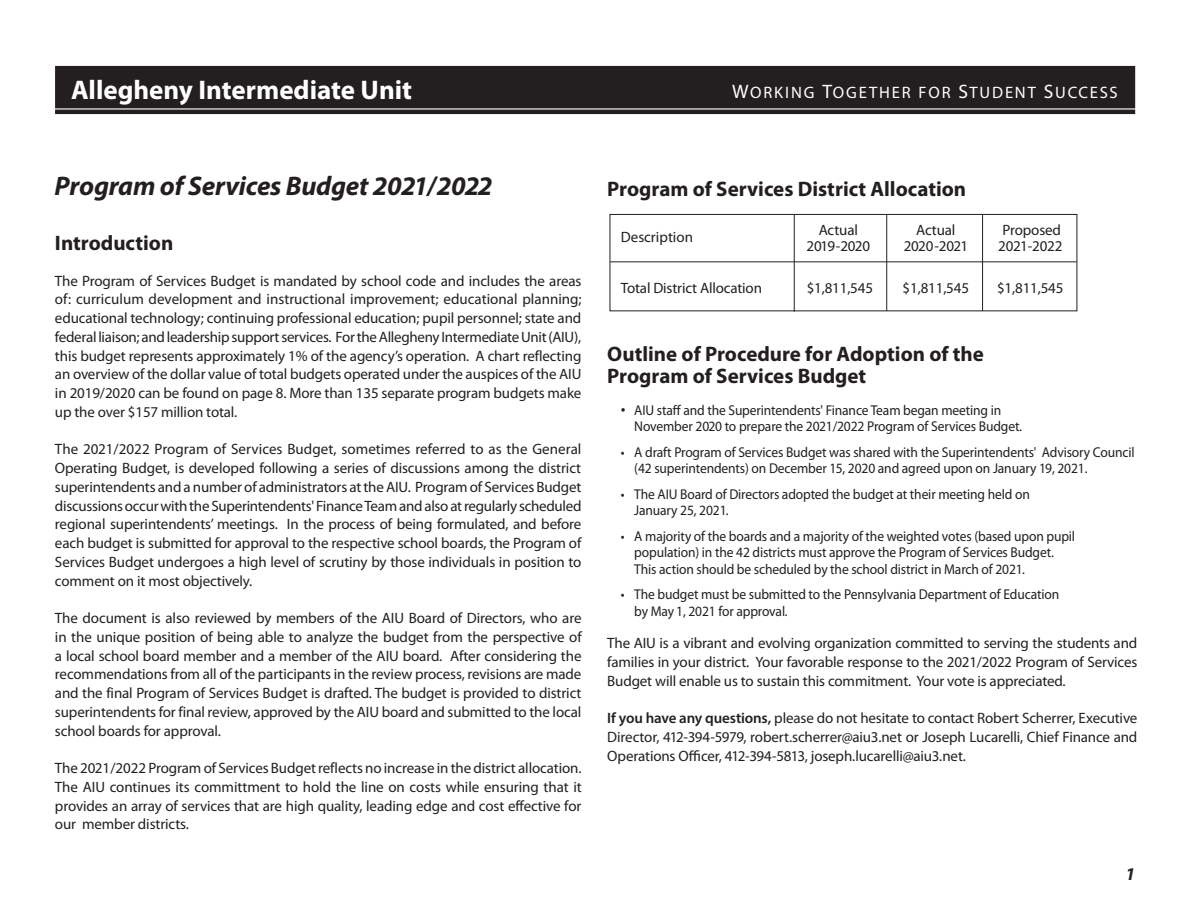
<style>
.page{position:relative;width:1188px;height:918px;background:#fff}
.page>*{position:absolute;margin:0;border:0;box-sizing:border-box;transform-origin:0 0}
.t1{font:italic 700 27px "Myriad Pro";letter-spacing:-.01em;color:#231f20}
.t2{font:700 27px "Myriad Pro";color:#fff}
.t3{font:700 21px/22.5px "Myriad Pro";color:#231f20}
.t4{font:italic 700 18px "Myriad Pro";color:#231f20}
.t5{font:16.65px "Myriad Pro Regular SC850";letter-spacing:.115em;color:#fff}
.t6{font:15px/18.8px "Myriad Pro";letter-spacing:-.01em;color:#231f20;text-align:justify}
.t7{font:15px "Myriad Pro";letter-spacing:-.03em;color:#231f20}
.Body_Bullet{font:14.25px/16.5px "Myriad Pro";letter-spacing:-.01em;color:#231f20;scale:.95 1}
.s1{font-size:19.5px}
.s2{font-family:"Arial"}
.s3{font-weight:600}
</style>
<div class="page">
<div style="left:56px;top:67px;width:1078px;height:46px;background:#231f20"></div>
<div style="left:55px;top:66px;width:1080px;height:48px;border:2px solid #231f20"></div>
<hr style="left:46px;top:108px;width:1102px;height:2px;background:#fff">
<hr style="left:610px;top:261px;width:467px;height:1px;background:#231f20">
<hr style="left:886px;top:214px;width:1px;height:98px;background:#231f20">
<hr style="left:982px;top:214px;width:1px;height:97px;background:#231f20">
<hr style="left:794px;top:215px;width:1px;height:97px;background:#231f20">
<div style="left:610px;top:214px;width:467px;height:97px;border:1px solid #231f20"></div>
<h1 class="t2" style="left:71px;top:72px;width:343px">Allegheny Intermediate Unit</h1>
<p class="t5" style="left:732px;top:82px;width:377px"><span class="s1">W</span>ORKING <span class="s1">T</span>OGETHER FOR <span class="s1">S</span>TUDENT <span class="s1">S</span>UCCESS</p>
<p class="t1" style="left:55px;top:168px;width:439px">Program of Services Budget 2021/2022</p>
<p class="t3" style="left:55px;top:231px;width:120px">Introduction</p>
<p class="t6" style="left:55px;top:271px;width:528px">The Program of Services Budget is mandated by school code and includes the areas of: curriculum development and instructional improvement; educational planning; educational technology; continuing professional education; pupil personnel; state and federal liaison; and leadership support services. For the Allegheny Intermediate Unit (AIU), this budget represents approximately 1% of the agency’s operation. A chart reflecting an overview of the dollar value of total budgets operated under the auspices of the AIU in 2019/2020 can be found on page 8. More than 135 separate program budgets make up the over $157 million total.</p>
<p class="t6" style="left:55px;top:440px;width:528px">The 2021/2022 Program of Services Budget, sometimes referred to as the General Operating Budget, is developed following a series of discussions among the district superintendents and a number of administrators at the AIU. Program of Services Budget discussions occur with the Superintendents' Finance Team and also at regularly scheduled regional superintendents’ meetings. In the process of being formulated, and before each budget is submitted for approval to the respective school boards, the Program of Services Budget undergoes a high level of scrutiny by those individuals in position to comment on it most objectively.</p>
<p class="t6" style="left:55px;top:609px;width:528px">The document is also reviewed by members of the AIU Board of Directors, who are in the unique position of being able to analyze the budget from the perspective of a local school board member and a member of the AIU board. After considering the recommendations from all of the participants in the review process, revisions are made and the final Program of Services Budget is drafted. The budget is provided to district superintendents for final review, approved by the AIU board and submitted to the local school boards for approval.</p>
<p class="t6" style="left:55px;top:759px;width:528px">The 2021/2022 Program of Services Budget reflects no increase in the district allocation.<br>The AIU continues its committment to hold the line on costs while ensuring that it provides an array of services that are high quality, leading edge and cost effective for our member districts.</p>
<p class="t3" style="left:607px;top:177px;width:360px">Program of Services District Allocation</p>
<p class="t6" style="left:819px;top:220px;width:41px">Actual</p>
<p class="t6" style="left:916px;top:220px;width:41px">Actual</p>
<p class="t6" style="left:1003px;top:220px;width:60px">Proposed</p>
<p class="t7" style="left:807px;top:237px;width:65px">2019-2020</p>
<p class="t7" style="left:904px;top:237px;width:66px">2020-2021</p>
<p class="t6" style="left:998px;top:236px;width:66px">2021-2022</p>
<p class="t6" style="left:621px;top:278px;width:143px">Total District Allocation</p>
<p class="t6" style="left:807px;top:278px;width:68px">$1,811,545</p>
<p class="t6" style="left:903px;top:278px;width:68px">$1,811,545</p>
<p class="t6" style="left:997px;top:278px;width:68px">$1,811,545</p>
<p class="t3" style="left:865px;top:178px;width:111px">s A location</p>
<p class="t6" style="left:621px;top:228px;width:74px">Description</p>
<p class="t3" style="left:607px;top:342px;width:378px">Outline of Procedure for Adoption of the<br>Program of Services Budget</p>
<p class="Body_Bullet" style="left:634px;top:402px;width:410px;text-indent:-14px"><span class="s2">•</span> AIU staff and the Superintendents' Finance Team began meeting in<br>November 2020 to prepare the 2021/2022 Program of Services Budget.</p>
<p class="Body_Bullet" style="left:634px;top:444px;width:528px;text-indent:-14px">• A draft Program of Services Budget was shared with the Superintendents' Advisory Council (42 superintendents) on December 15, 2020 and agreed upon on January 19, 2021.</p>
<p class="Body_Bullet" style="left:634px;top:486px;width:418px;text-indent:-14px">• The AIU Board of Directors adopted the budget at their meeting held on<br>January 25, 2021.</p>
<p class="Body_Bullet" style="left:634px;top:528px;width:466px;text-indent:-14px">• A majority of the boards and a majority of the weighted votes (based upon pupil population) in the 42 districts must approve the Program of Services Budget.<br>This action should be scheduled by the school district in March of 2021.</p>
<p class="Body_Bullet" style="left:634px;top:586px;width:449px;text-indent:-14px">• The budget must be submitted to the Pennsylvania Department of Education by May 1, 2021 for approval.</p>
<p class="t6" style="left:607px;top:633px;width:532px">The AIU is a vibrant and evolving organization committed to serving the students and families in your district. Your favorable response to the 2021/2022 Program of Services Budget will enable us to sustain this commitment. Your vote is appreciated.</p>
<p class="t6" style="left:607px;top:708px;width:532px"><span class="s3">If you have any questions,</span> please do not hesitate to contact Robert Scherrer, Executive Director, 412-394-5979, robert.scherrer@aiu3.net or Joseph Lucarelli, Chief Finance and Operations Officer, 412-394-5813, joseph.lucarelli@aiu3.net.</p>
<p class="t4" style="left:1125px;top:862px;width:11px">1</p>
</div>
